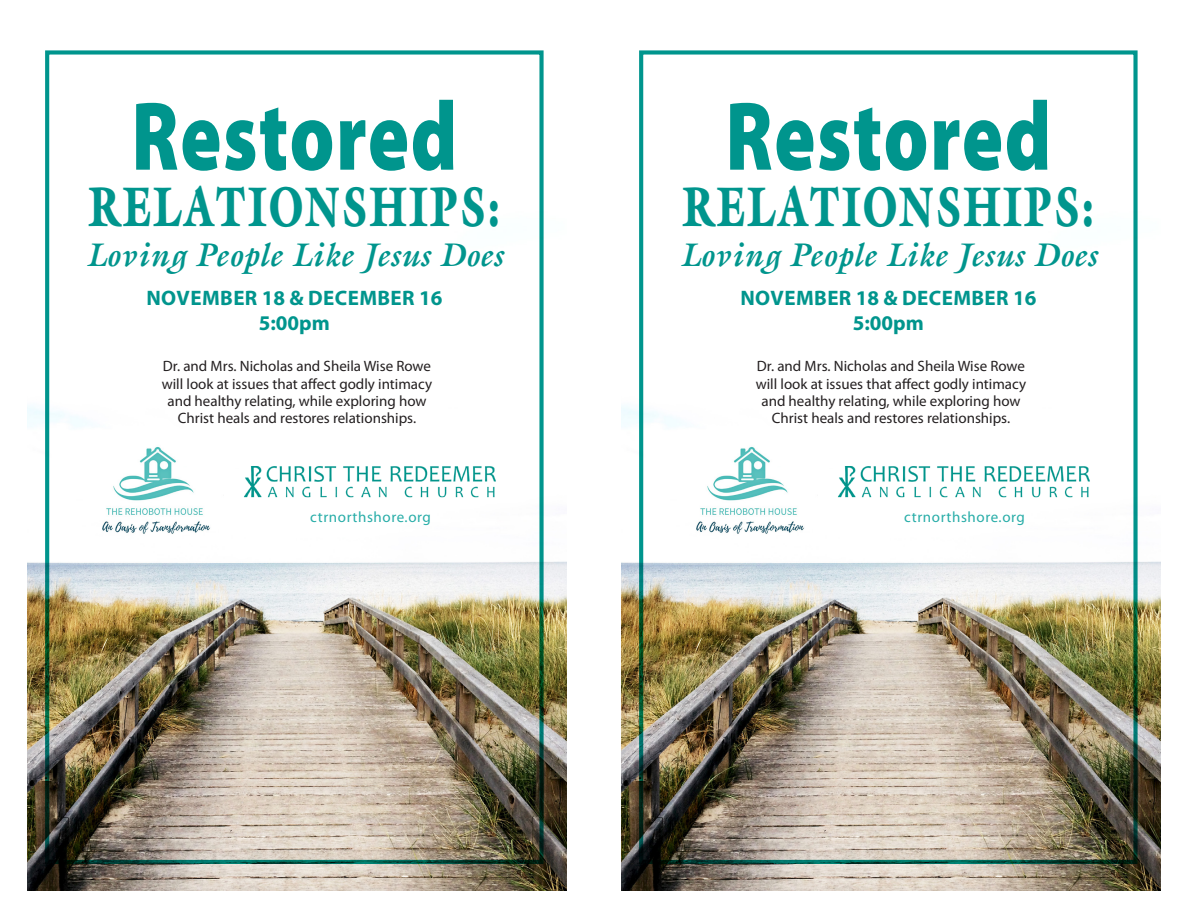
<style>
.page{position:relative;width:1188px;height:918px;background:#fff}
.page>*{position:absolute;margin:0;border:0;box-sizing:border-box;transform-origin:0 0}
.t1{font:900 98.4px "Myriad Pro";letter-spacing:.02em;color:#00958d;scale:.78 1}
.t2{font:900 56.25px "Galliard";letter-spacing:.06em;color:#00958d;scale:.71 1}
.t3{font:italic 700 33px "Galliard";letter-spacing:.02em;color:#00958d;scale:.95 1}
.t4{font:700 21px "Myriad Pro";letter-spacing:.02em;color:#00958d}
.t5{font:15px/17.2px "Myriad Pro";color:#231f20;text-align:center}
.t6{font:15px "Myriad Pro";letter-spacing:.04em;color:#28ada8}
</style>
<div class="page">
<img style="left:27px;top:406px;width:540px;height:485px">
<img style="left:103px;top:439px;width:103px;height:78px">
<div style="left:45px;top:50px;width:499px;height:814px;border:4px solid #00958d"></div>
<img style="left:232px;top:464px;width:276px;height:35px">
<img style="left:81px;top:518px;width:153px;height:24px">
<img style="left:621px;top:406px;width:540px;height:485px">
<img style="left:697px;top:439px;width:103px;height:78px">
<div style="left:639px;top:50px;width:499px;height:814px;border:4px solid #00958d"></div>
<img style="left:826px;top:464px;width:276px;height:35px">
<img style="left:675px;top:518px;width:153px;height:24px">
<p class="t1" style="left:131px;top:71px;width:419px">Restored</p>
<p class="t2" style="left:89px;top:172px;width:580px">RELATIONSHIPS:</p>
<p class="t3" style="left:86px;top:234px;width:440px">Loving People Like Jesus Does</p>
<p class="t4" style="left:146px;top:284px;width:298px">NOVEMBER 18 &amp; DECEMBER 16</p>
<p class="t4" style="left:259px;top:309px;width:73px">5:00pm</p>
<p class="t5" style="left:162px;top:357px;width:272px">Dr. and Mrs. Nicholas and Sheila Wise Rowe will look at issues that affect godly intimacy and healthy relating, while exploring how Christ heals and restores relationships.</p>
<p class="t6" style="left:310px;top:508px;width:122px">ctrnorthshore.org</p>
<p class="t1" style="left:725px;top:71px;width:419px">Restored</p>
<p class="t2" style="left:683px;top:172px;width:580px">RELATIONSHIPS:</p>
<p class="t3" style="left:680px;top:234px;width:440px">Loving People Like Jesus Does</p>
<p class="t4" style="left:740px;top:284px;width:298px">NOVEMBER 18 &amp; DECEMBER 16</p>
<p class="t4" style="left:853px;top:309px;width:73px">5:00pm</p>
<p class="t5" style="left:756px;top:357px;width:272px">Dr. and Mrs. Nicholas and Sheila Wise Rowe will look at issues that affect godly intimacy and healthy relating, while exploring how Christ heals and restores relationships.</p>
<p class="t6" style="left:904px;top:508px;width:122px">ctrnorthshore.org</p>
</div>
